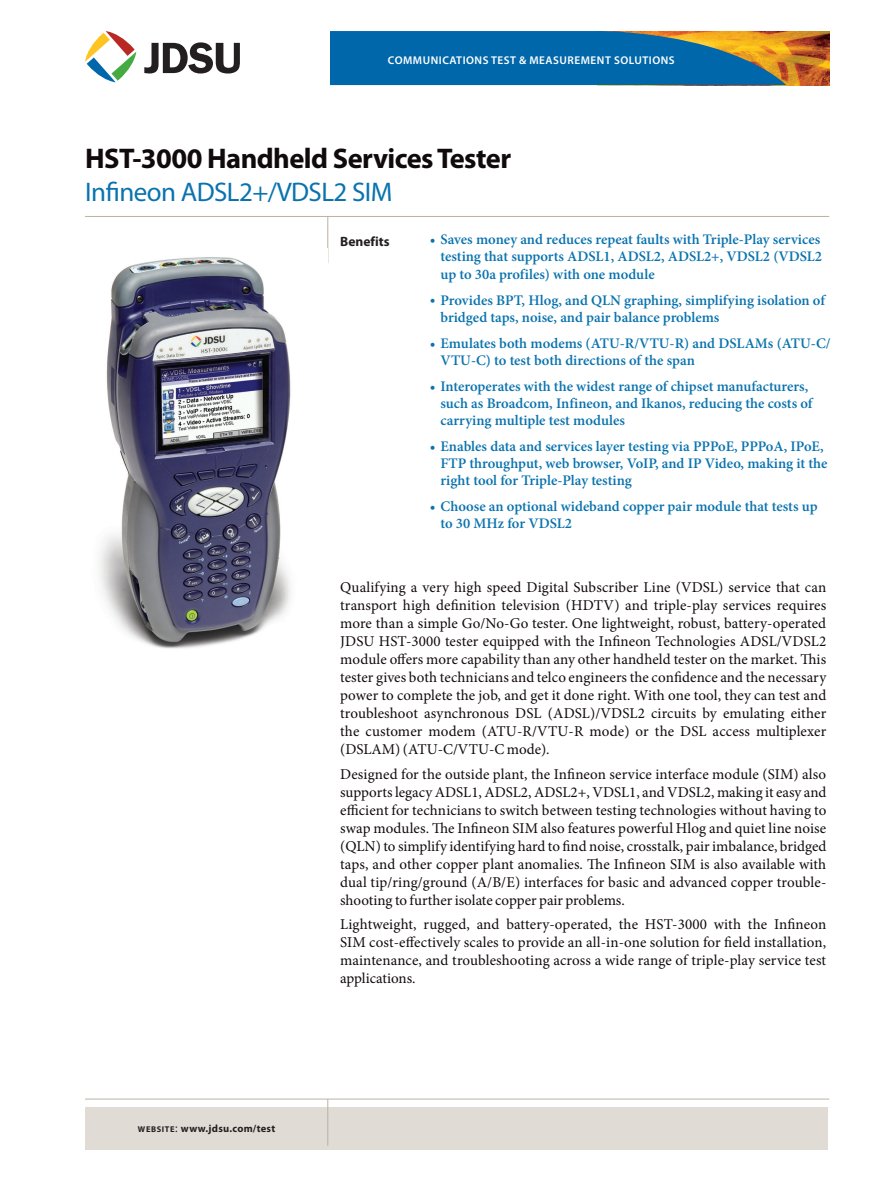
<style>
.page{position:relative;width:893px;height:1191px;background:#fff}
.page>*{position:absolute;margin:0;border:0;box-sizing:border-box;transform-origin:0 0}
.Title_Header{font:700 28.5px "Myriad Pro";letter-spacing:-.02em;color:#110a0c}
.Title_Subhead{font:27px "Myriad Pro";letter-spacing:-.02em;color:#0a73ae}
.Body{font:15px/18px "Minion Pro";color:#110a0c;text-align:justify}
.Features_Text{font:600 14.7px/17.2px "Minion Pro";color:#0a73ae}
.Key_features{font:700 13.5px "Myriad Pro";color:#231f20}
.t1{font:600 11.25px "Myriad Pro";letter-spacing:.045em;color:#fff}
.t2{font:700 10.5px "Myriad Pro";letter-spacing:.025em;color:#231f20}
.s1{font-size:8.4px}
.s2{font-weight:400;font-size:12px}
</style>
<div class="page">
<img style="left:786px;top:31px;width:44px;height:54px">
<svg style="left:330px;top:31px;width:456px;height:54px;background:#1b6e9a"></svg>
<svg style="left:85px;top:31px;width:51px;height:51px"></svg>
<svg style="left:144px;top:42px;width:96px;height:31px"></svg>
<hr style="left:85px;top:216px;width:744px;height:1px;background:#bbb1a3">
<hr style="left:327px;top:216px;width:1px;height:47px;background:#bbb1a3">
<div style="left:85px;top:1107px;width:743px;height:42px;background:#e0dcd5"></div>
<hr style="left:85px;top:1098px;width:744px;height:1px;background:#bbb1a3">
<hr style="left:327px;top:1099px;width:1px;height:46px;background:#bbb1a3">
<img style="left:99px;top:257px;width:192px;height:392px">
<p class="t1" style="left:388px;top:53px;width:288px">COMMUNICATIONS TEST &amp; MEASUREMENT SOLUTIONS</p>
<p class="Title_Header" style="left:85px;top:139px;width:428px">HST-3000 Handheld Services Tester</p>
<p class="Title_Subhead" style="left:85px;top:175px;width:309px">Infineon ADSL2+/VDSL2 SIM</p>
<p class="Features_Text" style="left:440px;top:231px;width:383px;text-indent:-11px">• Saves money and reduces repeat faults with Triple-Play services testing that supports ADSL1, ADSL2, ADSL2+, VDSL2 (VDSL2 up to 30a profiles) with one module</p>
<p class="Features_Text" style="left:440px;top:291px;width:386px;text-indent:-11px">• Provides BPT, Hlog, and QLN graphing, simplifying isolation of bridged taps, noise, and pair balance problems</p>
<p class="Features_Text" style="left:440px;top:334px;width:392px;text-indent:-11px">• Emulates both modems (ATU-R/VTU-R) and DSLAMs (ATU-C/<br>VTU-C) to test both directions of the span</p>
<p class="Features_Text" style="left:440px;top:377px;width:374px;text-indent:-11px">• Interoperates with the widest range of chipset manufacturers, such as Broadcom, Infineon, and Ikanos, reducing the costs of carrying multiple test modules</p>
<p class="Features_Text" style="left:440px;top:437px;width:388px;text-indent:-11px">• Enables data and services layer testing via PPPoE, PPPoA, IPoE,<br>FTP throughput, web browser, VoIP, and IP Video, making it the right tool for Triple-Play testing</p>
<p class="Features_Text" style="left:440px;top:498px;width:379px;text-indent:-11px">• Choose an optional wideband copper pair module that tests up to 30 MHz for VDSL2</p>
<p class="Key_features" style="left:340px;top:233px;width:51px">Benefits</p>
<p class="t2" style="left:138px;top:1121px;width:139px"><span class="s1">WEBSITE</span><span class="s2">:</span> www.jdsu.com/test</p>
<p class="Body" style="left:340px;top:578px;width:488px">Qualifying a very high speed Digital Subscriber Line (VDSL) service that can transport high definition television (HDTV) and triple-play services requires more than a simple Go/No-Go tester. One lightweight, robust, battery-operated JDSU HST-3000 tester equipped with the Infineon Technologies ADSL/VDSL2 module offers more capability than any other handheld tester on the market. This tester gives both technicians and telco engineers the confidence and the necessary power to complete the job, and get it done right. With one tool, they can test and troubleshoot asynchronous DSL (ADSL)/VDSL2 circuits by emulating either the customer modem (ATU-R/VTU-R mode) or the DSL access multiplexer (DSLAM) (ATU-C/VTU-C mode).</p>
<p class="Body" style="left:340px;top:765px;width:488px">Designed for the outside plant, the Infineon service interface module (SIM) also supports legacy ADSL1, ADSL2, ADSL2+, VDSL1, and VDSL2, making it easy and efficient for technicians to switch between testing technologies without having to swap modules. The Infineon SIM also features powerful Hlog and quiet line noise (QLN) to simplify identifying hard to find noise, crosstalk, pair imbalance, bridged taps, and other copper plant anomalies. The Infineon SIM is also available with dual tip/ring/ground (A/B/E) interfaces for basic and advanced copper trouble&shy;shooting to further isolate copper pair problems.</p>
<p class="Body" style="left:340px;top:915px;width:488px">Lightweight, rugged, and battery-operated, the HST-3000 with the Infineon SIM cost-effectively scales to provide an all-in-one solution for field installation, maintenance, and troubleshooting across a wide range of triple-play service test applications.</p>
</div>
